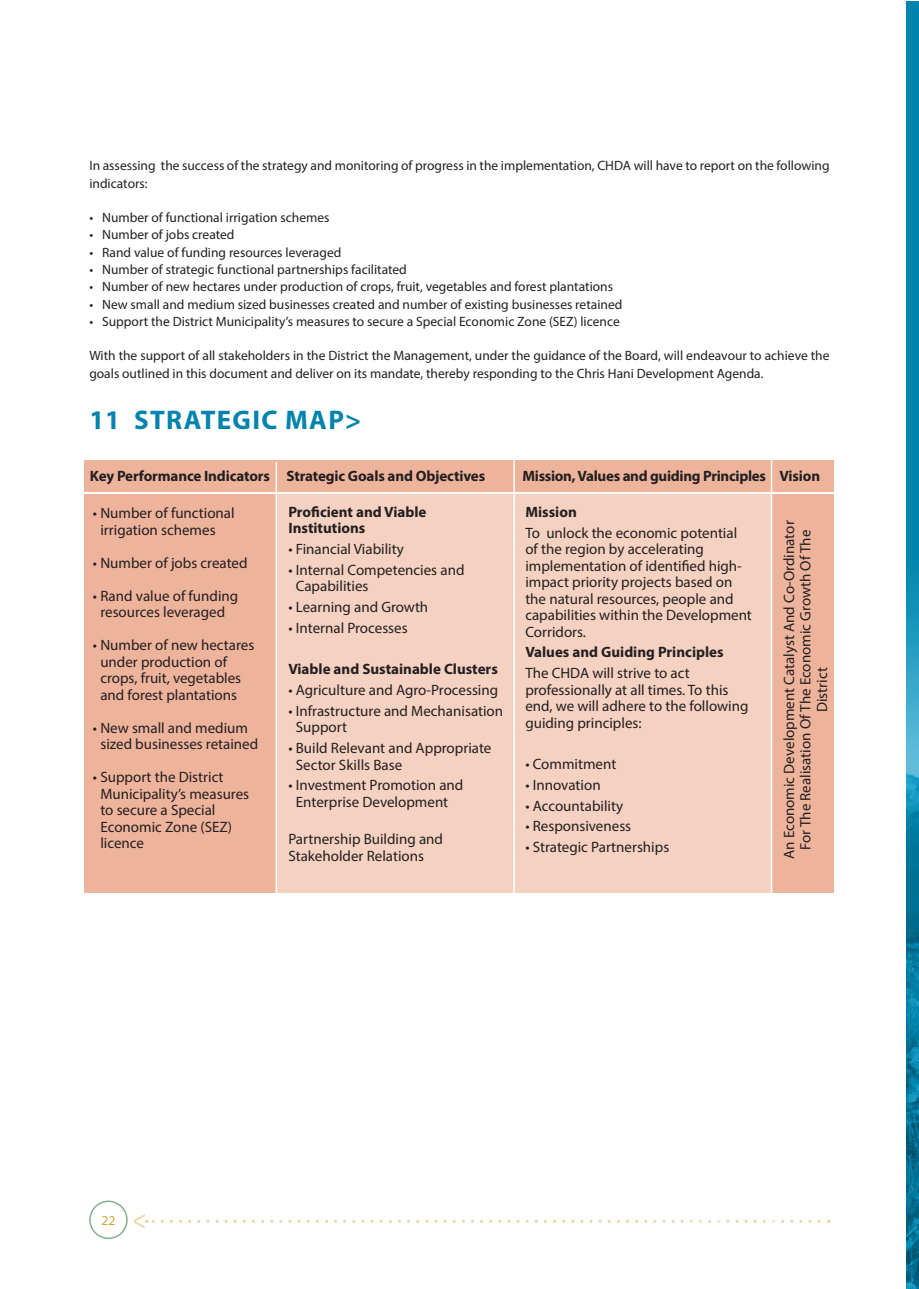
<style>
.page{position:relative;width:919px;height:1289px;background:#fff}
.page>*{position:absolute;margin:0;border:0;box-sizing:border-box;transform-origin:0 0}
.t1{font:700 27px "Myriad Pro";letter-spacing:.05em;color:#0084ad}
.t2{font:15px/16.5px "Myriad Pro";color:#231f20}
.t3{font:700 15px/16.5px "Myriad Pro";letter-spacing:-.01em;color:#231f20}
.t4{font:13.5px/17.2px "Myriad Pro";color:#231f20}
.t5{font:13.5px "Myriad Pro";color:#cda737}
</style>
<div class="page">
<div style="left:89px;top:1200px;width:39px;height:38px;border:2px solid #8aae8e;border-radius:50%"></div>
<div style="left:274px;top:494px;width:500px;height:398px;background:#f5d1c1"></div>
<div style="left:84px;top:494px;width:191px;height:398px;background:#eeb39b"></div>
<div style="left:84px;top:460px;width:749px;height:31px;background:#eeb39b"></div>
<div style="left:772px;top:494px;width:61px;height:398px;background:#eeb39b"></div>
<hr style="left:513px;top:454px;width:2px;height:462px;background:#fff">
<hr style="left:770px;top:447px;width:2px;height:537px;background:#fff">
<hr style="left:275px;top:462px;width:2px;height:457px;background:#fff">
<div style="left:906px;top:1px;width:12px;height:1287px;background:#0084ad"></div>
<img style="left:906px;top:582px;width:12px;height:574px">
<svg style="left:134px;top:1156px;width:784px;height:132px"></svg>
<p class="t4" style="left:89px;top:157px;width:741px">In assessing the success of the strategy and monitoring of progress in the implementation, CHDA will have to report on the following indicators:</p>
<p class="t4" style="left:89px;top:209px;width:242px">• Number of functional irrigation schemes</p>
<p class="t4" style="left:89px;top:226px;width:147px">• Number of jobs created</p>
<p class="t4" style="left:89px;top:243px;width:253px">• Rand value of funding resources leveraged</p>
<p class="t4" style="left:89px;top:261px;width:319px">• Number of strategic functional partnerships facilitated</p>
<p class="t4" style="left:89px;top:278px;width:525px">• Number of new hectares under production of crops, fruit, vegetables and forest plantations</p>
<p class="t4" style="left:89px;top:295px;width:534px">• New small and medium sized businesses created and number of existing businesses retained</p>
<p class="t4" style="left:89px;top:312px;width:532px">• Support the District Municipality’s measures to secure a Special Economic Zone (SEZ) licence</p>
<p class="t4" style="left:89px;top:347px;width:741px">With the support of all stakeholders in the District the Management, under the guidance of the Board, will endeavour to achieve the goals outlined in this document and deliver on its mandate, thereby responding to the Chris Hani Development Agenda.</p>
<h1 class="t1" style="left:89px;top:402px;width:273px">11 STRATEGIC MAP&gt;</h1>
<p class="t3" style="left:90px;top:467px;width:396px">Key Performance Indicators Strategic Goals and Objectives</p>
<p class="t3" style="left:522px;top:467px;width:299px">Mission, Values and guiding Principles Vision</p>
<p class="t2" style="left:100px;top:504px;width:136px;text-indent:-7px">• Number of functional irrigation schemes</p>
<p class="t2" style="left:93px;top:554px;width:156px">• Number of jobs created</p>
<p class="t2" style="left:93px;top:587px;width:147px;text-align:center">• Rand value of funding resources leveraged</p>
<p class="t2" style="left:100px;top:636px;width:155px;text-indent:-7px">• Number of new hectares under production of crops, fruit, vegetables and forest plantations</p>
<p class="t2" style="left:100px;top:719px;width:159px;text-indent:-7px">• New small and medium sized businesses retained</p>
<p class="t2" style="left:100px;top:768px;width:150px;text-indent:-7px">• Support the District<br>Municipality’s measures to secure a Special<br>Economic Zone (SEZ) licence</p>
<p class="t3" style="left:288px;top:503px;width:139px">Proficient and Viable<br>Institutions</p>
<p class="t2" style="left:288px;top:540px;width:117px">• Financial Viability</p>
<p class="t2" style="left:296px;top:561px;width:170px;text-indent:-7px">• Internal Competencies and<br>Capabilities</p>
<p class="t2" style="left:288px;top:598px;width:141px">• Learning and Growth</p>
<p class="t2" style="left:288px;top:619px;width:121px">• Internal Processes</p>
<p class="t3" style="left:288px;top:660px;width:211px">Viable and Sustainable Clusters</p>
<p class="t2" style="left:288px;top:681px;width:211px">• Agriculture and Agro-Processing</p>
<p class="t2" style="left:296px;top:702px;width:209px;text-indent:-7px">• Infrastructure and Mechanisation<br>Support</p>
<p class="t2" style="left:296px;top:739px;width:197px;text-indent:-7px">• Build Relevant and Appropriate<br>Sector Skills Base</p>
<p class="t2" style="left:288px;top:776px;width:176px;text-align:center">• Investment Promotion and<br>Enterprise Development</p>
<p class="t2" style="left:288px;top:830px;width:156px">Partnership Building and<br>Stakeholder Relations</p>
<p class="t3" style="left:525px;top:503px;width:53px">Mission</p>
<p class="t2" style="left:525px;top:524px;width:228px">To unlock the economic potential of the region by accelerating implementation of identified high&shy;impact priority projects based on the natural resources, people and capabilities within the Development<br>Corridors.</p>
<p class="t3" style="left:525px;top:643px;width:200px">Values and Guiding Principles</p>
<p class="t2" style="left:525px;top:664px;width:224px">The CHDA will strive to act professionally at all times. To this end, we will adhere to the following guiding principles:</p>
<p class="t2" style="left:525px;top:755px;width:92px">• Commitment</p>
<p class="t2" style="left:525px;top:776px;width:77px">• Innovation</p>
<p class="t2" style="left:525px;top:797px;width:99px">• Accountability</p>
<p class="t2" style="left:525px;top:817px;width:107px">• Responsiveness</p>
<p class="t2" style="left:525px;top:838px;width:145px">• Strategic Partnerships</p>
<p class="t2" style="left:780px;top:859px;width:340px;text-align:center;rotate:-90deg">An Economic Development Catalyst And Co-Ordinator<br>For The Realisation Of The Economic Growth Of The<br>District</p>
<p class="t5" style="left:101px;top:1211px;width:15px">22</p>
</div>
